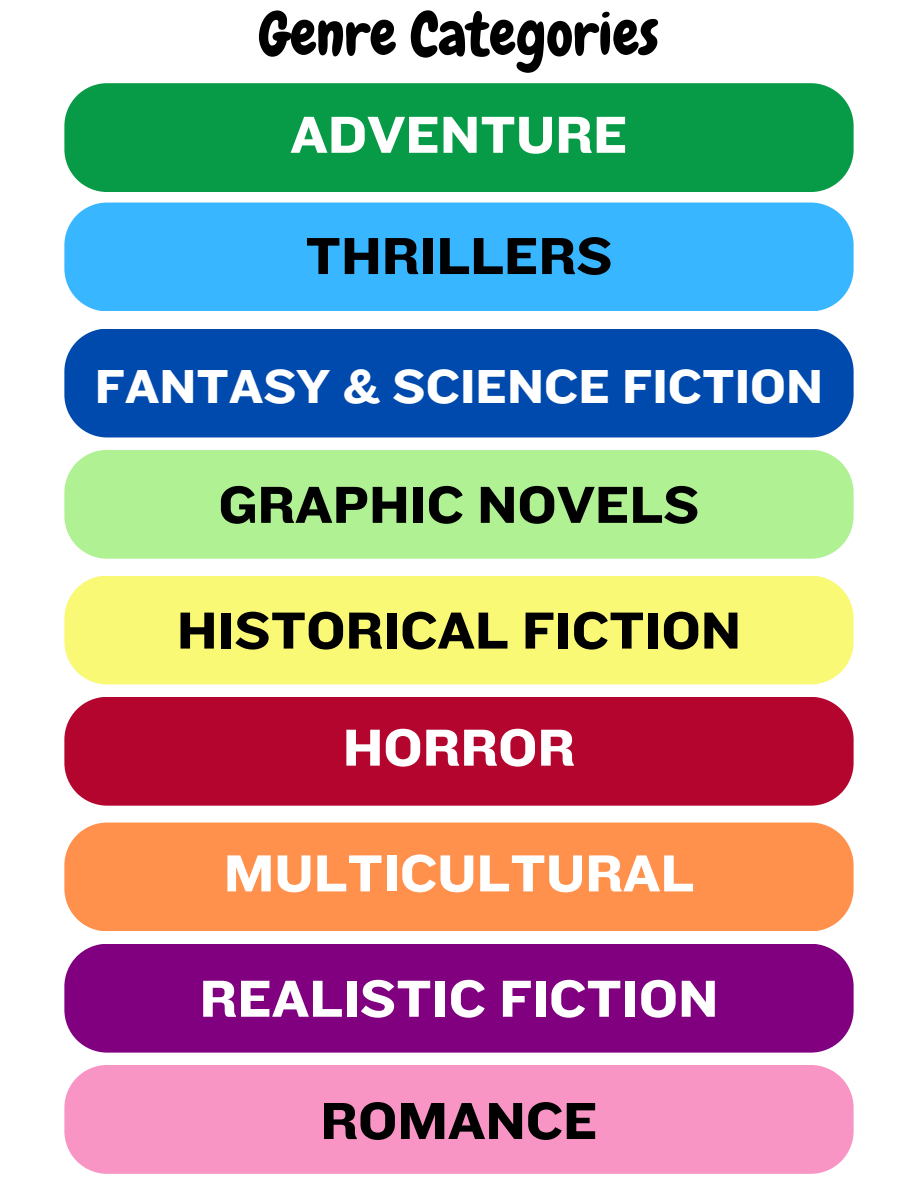
<style>
.page{position:relative;width:918px;height:1188px;background:#fff}
.page>*{position:absolute;margin:0;border:0;box-sizing:border-box;transform-origin:0 0}
.t1{font:59.7px "Chewy";color:#000}
.t2{font:54px "Knockout 52";color:#000}
.t3{font:54px "Knockout 52";color:#fff}
.t4{font:49.5px "Knockout 52";color:#fff}
</style>
<div class="page">
<div style="left:64px;top:83px;width:790px;height:109px;background:#089b47"></div>
<div style="left:64px;top:203px;width:790px;height:108px;background:#38b6ff"></div>
<div style="left:64px;top:329px;width:790px;height:108px;background:#004aad"></div>
<div style="left:64px;top:450px;width:790px;height:109px;background:#aff193"></div>
<div style="left:64px;top:576px;width:790px;height:108px;background:#faf976"></div>
<div style="left:64px;top:697px;width:790px;height:109px;background:#b4052e"></div>
<div style="left:64px;top:823px;width:790px;height:108px;background:#ff914d"></div>
<div style="left:64px;top:944px;width:790px;height:109px;background:#800080"></div>
<div style="left:64px;top:1065px;width:790px;height:109px;background:#f895c5"></div>
<h2 class="t1" style="left:259px;top:-4px;width:401px">Genre Categories</h2>
<h1 class="t3" style="left:290px;top:101px;width:339px">ADVENTURE</h1>
<h1 class="t2" style="left:305px;top:222px;width:309px">THRILLERS</h1>
<p class="t4" style="left:95px;top:356px;width:730px">FANTASY &amp; SCIENCE FICTION</p>
<h1 class="t2" style="left:219px;top:471px;width:482px">GRAPHIC NOVELS</h1>
<h1 class="t2" style="left:177px;top:597px;width:566px">HISTORICAL FICTION</h1>
<h1 class="t3" style="left:343px;top:714px;width:234px">HORROR</h1>
<h1 class="t3" style="left:224px;top:840px;width:472px">MULTICULTURAL</h1>
<h1 class="t3" style="left:200px;top:965px;width:520px">REALISTIC FICTION</h1>
<h1 class="t2" style="left:320px;top:1087px;width:279px">ROMANCE</h1>
</div>
